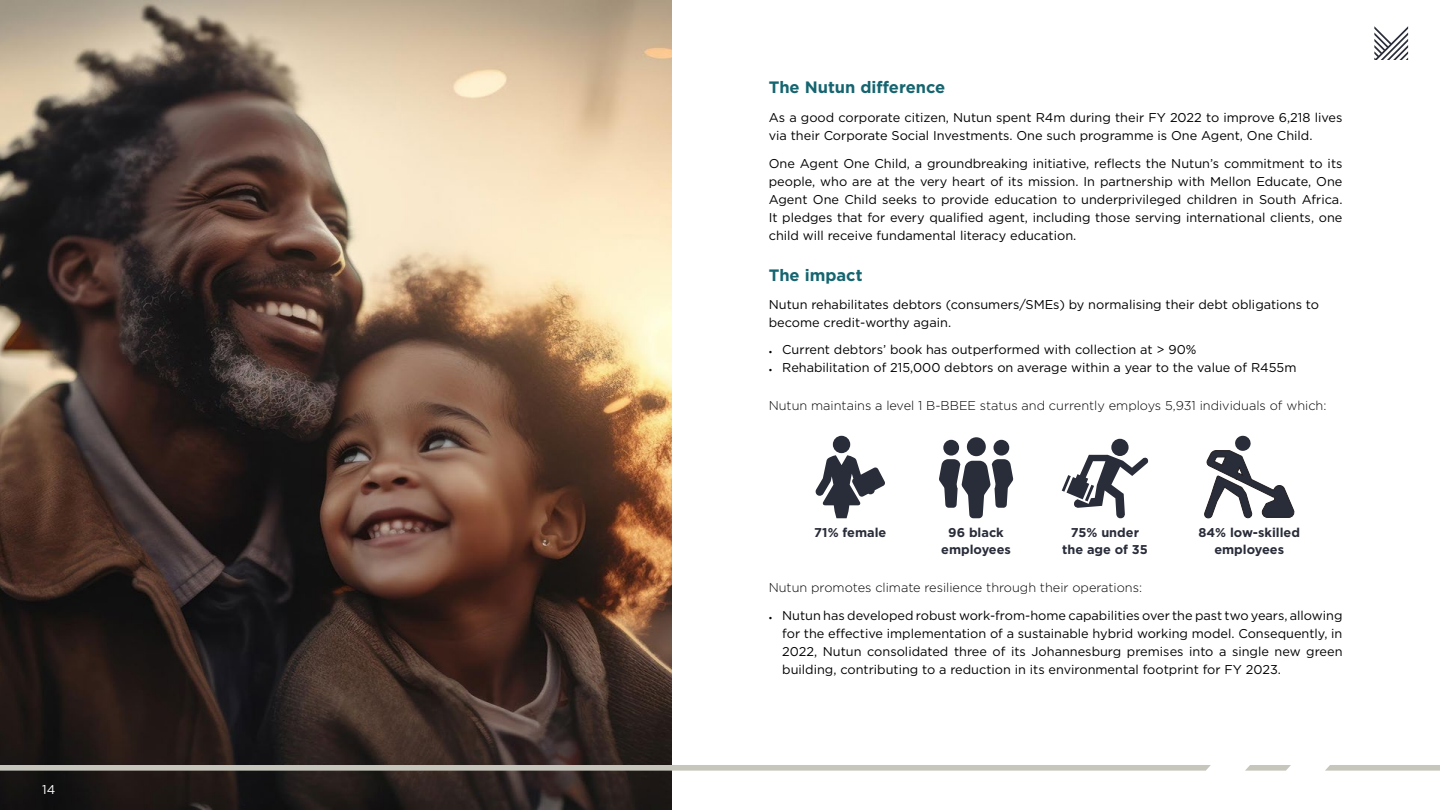
<style>
.page{position:relative;width:1440px;height:810px;background:#fff}
.page>*{position:absolute;margin:0;border:0;box-sizing:border-box;transform-origin:0 0}
.t1{font:700 16.5px "Gotham";color:#156570}
.t2{font:12.75px/18px "Gotham";color:#000}
.t3{font:300 12.75px "Gotham";color:#000}
.t4{font:700 12.75px/16.5px "Gotham";color:#292c39;text-align:center}
.t5{font:12.75px "Gotham";color:#fff}
.s1{font-family:"Minion Pro";font-size:9px}
</style>
<div class="page">
<img style="left:0;top:0;width:671px;height:810px">
<svg style="left:0;top:765px;width:1211px;height:6px;background:#c2c1b8"></svg>
<svg style="left:1325px;top:765px;width:115px;height:6px"></svg>
<svg style="left:1245px;top:765px;width:46px;height:6px"></svg>
<svg style="left:1374px;top:26px;width:34px;height:34px"></svg>
<svg style="left:939px;top:437px;width:74px;height:81px"></svg>
<div style="left:833px;top:436px;width:17px;height:17px;background:#292c39;border-radius:50%"></div>
<svg style="left:815px;top:455px;width:70px;height:63px"></svg>
<svg style="left:1204px;top:436px;width:91px;height:83px"></svg>
<div style="left:1111px;top:439px;width:18px;height:17px;background:#292c39;border-radius:50%"></div>
<svg style="left:1062px;top:455px;width:87px;height:63px"></svg>
<p class="t5" style="left:42px;top:783px;width:15px">14</p>
<p class="t1" style="left:769px;top:76px;width:178px">The Nutun difference</p>
<p class="t2" style="left:769px;top:108px;width:575px">As a good corporate citizen, Nutun spent R4m during their FY 2022 to improve 6,218 lives via their Corporate Social Investments. One such programme is One Agent, One Child.</p>
<p class="t2" style="left:769px;top:154px;width:575px;text-align:justify">One Agent One Child, a groundbreaking initiative, reflects the Nutun’s commitment to its people, who are at the very heart of its mission. In partnership with Mellon Educate, One Agent One Child seeks to provide education to underprivileged children in South Africa.<br>It pledges that for every qualified agent, including those serving international clients, one child will receive fundamental literacy education.</p>
<p class="t1" style="left:769px;top:264px;width:95px">The impact</p>
<p class="t2" style="left:769px;top:295px;width:552px">Nutun rehabilitates debtors (consumers/SMEs) by normalising their debt obligations to become credit-worthy again.</p>
<p class="t2" style="left:769px;top:340px;width:429px"><span class="s1">•</span> Current debtors’ book has outperformed with collection at &gt; 90%</p>
<p class="t2" style="left:769px;top:358px;width:529px"><span class="s1">•</span> Rehabilitation of 215,000 debtors on average within a year to the value of R455m</p>
<p class="t3" style="left:769px;top:397px;width:559px">Nutun maintains a level 1 B-BBEE status and currently employs 5,931 individuals of which:</p>
<p class="t4" style="left:814px;top:525px;width:74px">71% female</p>
<p class="t4" style="left:941px;top:525px;width:71px">96 black employees</p>
<p class="t4" style="left:1062px;top:525px;width:87px">75% under the age of 35</p>
<p class="t4" style="left:1198px;top:525px;width:103px">84% low-skilled employees</p>
<p class="t3" style="left:769px;top:579px;width:375px">Nutun promotes climate resilience through their operations:</p>
<p class="t2" style="left:782px;top:607px;width:562px;text-align:justify;text-indent:-14px"><span class="s1">•</span> Nutun has developed robust work-from-home capabilities over the past two years, allowing for the effective implementation of a sustainable hybrid working model. Consequently, in 2022, Nutun consolidated three of its Johannesburg premises into a single new green building, contributing to a reduction in its environmental footprint for FY 2023.</p>
</div>
